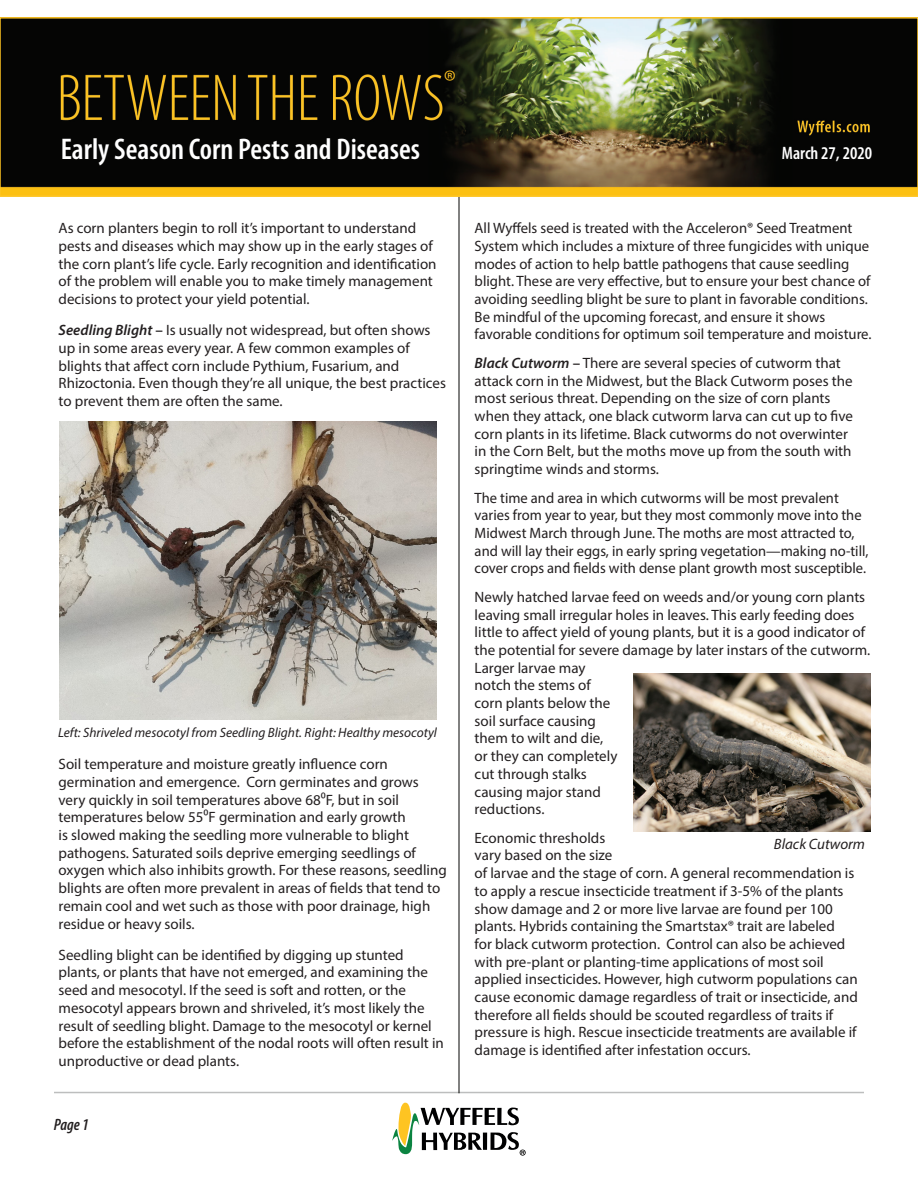
<style>
.page{position:relative;width:918px;height:1188px;background:#fff}
.page>*{position:absolute;margin:0;border:0;box-sizing:border-box;transform-origin:0 0}
.t1{font:300 condensed 33px "Myriad Pro";color:#fec422}
.t2{font:600 condensed 30px "Myriad Pro";color:#fff}
.t3{font:600 condensed 18px "Myriad Pro";color:#fff}
.t4{font:italic 600 condensed 16.5px "Myriad Pro";color:#231f20}
.t5{font:15px/17.7px "Myriad Pro";color:#231f20}
.t6{font:italic 15px "Myriad Pro";color:#231f20}
.t7{font:italic 13.5px "Myriad Pro";color:#231f20}
.s1{font-weight:600;font-style:italic}
.s2{font-weight:600}
</style>
<div class="page">
<svg style="left:392px;top:1103px;width:134px;height:53px"></svg>
<hr style="left:54px;top:1092px;width:810px;height:1px;background:#bdbebe">
<hr style="left:459px;top:197px;width:1px;height:896px;background:#040503">
<img style="left:3px;top:20px;width:912px;height:174px">
<div style="left:0;top:17px;width:918px;height:180px;border:2px solid #fec422"></div>
<img style="left:633px;top:674px;width:237px;height:158px">
<img style="left:59px;top:421px;width:378px;height:299px">
<h1 class="t1" style="left:444px;top:62px;width:14px">®</h1>
<p class="t2" style="left:61px;top:131px;width:361px">Early Season Corn Pests and Diseases</p>
<p class="t3" style="left:782px;top:142px;width:92px">March 27, 2020</p>
<p class="t5" style="left:59px;top:219px;width:380px">As corn planters begin to roll it’s important to understand pests and diseases which may show up in the early stages of the corn plant’s life cycle. Early recognition and identification of the problem will enable you to make timely management decisions to protect your yield potential.</p>
<p class="t5" style="left:59px;top:321px;width:389px"><span class="s1">Seedling Blight</span> <span class="s2">–</span> Is usually not widespread, but often shows up in some areas every year. A few common examples of blights that affect corn include Pythium, Fusarium, and Rhizoctonia. Even though they’re all unique, the best practices to prevent them are often the same.</p>
<p class="t7" style="left:58px;top:724px;width:380px">Left: Shriveled mesocotyl from Seedling Blight. Right: Healthy mesocotyl</p>
<p class="t5" style="left:59px;top:755px;width:390px">Soil temperature and moisture greatly influence corn germination and emergence. Corn germinates and grows very quickly in soil temperatures above 68⁰F, but in soil temperatures below 55⁰F germination and early growth<br>is slowed making the seedling more vulnerable to blight pathogens. Saturated soils deprive emerging seedlings of oxygen which also inhibits growth. For these reasons, seedling blights are often more prevalent in areas of fields that tend to remain cool and wet such as those with poor drainage, high residue or heavy soils.</p>
<p class="t5" style="left:59px;top:946px;width:387px">Seedling blight can be identified by digging up stunted plants, or plants that have not emerged, and examining the seed and mesocotyl. If the seed is soft and rotten, or the mesocotyl appears brown and shriveled, it’s most likely the result of seedling blight. Damage to the mesocotyl or kernel before the establishment of the nodal roots will often result in unproductive or dead plants.</p>
<p class="t4" style="left:54px;top:1114px;width:37px">Page 1</p>
<p class="t5" style="left:475px;top:219px;width:398px">All Wyffels seed is treated with the Acceleron® Seed Treatment System which includes a mixture of three fungicides with unique modes of action to help battle pathogens that cause seedling blight. These are very effective, but to ensure your best chance of avoiding seedling blight be sure to plant in favorable conditions.<br>Be mindful of the upcoming forecast, and ensure it shows favorable conditions for optimum soil temperature and moisture.</p>
<p class="t5" style="left:475px;top:354px;width:380px"><span class="s1">Black Cutworm</span> <span class="s2">–</span> There are several species of cutworm that attack corn in the Midwest, but the Black Cutworm poses the most serious threat. Depending on the size of corn plants when they attack, one black cutworm larva can cut up to five corn plants in its lifetime. Black cutworms do not overwinter in the Corn Belt, but the moths move up from the south with springtime winds and storms.</p>
<p class="t5" style="left:475px;top:488px;width:395px">The time and area in which cutworms will be most prevalent varies from year to year, but they most commonly move into the Midwest March through June. The moths are most attracted to, and will lay their eggs, in early spring vegetation—making no-till, cover crops and fields with dense plant growth most susceptible.</p>
<p class="t5" style="left:475px;top:588px;width:397px">Newly hatched larvae feed on weeds and/or young corn plants leaving small irregular holes in leaves. This early feeding does little to affect yield of young plants, but it is a good indicator of the potential for severe damage by later instars of the cutworm.<br>Larger larvae may<br>notch the stems of<br>corn plants below the<br>soil surface causing<br>them to wilt and die,<br>or they can completely<br>cut through stalks<br>causing major stand<br>reductions.</p>
<p class="t5" style="left:475px;top:829px;width:385px">Economic thresholds<br>vary based on the size<br>of larvae and the stage of corn. A general recommendation is to apply a rescue insecticide treatment if 3-5% of the plants show damage and 2 or more live larvae are found per 100 plants. Hybrids containing the Smartstax® trait are labeled<br>for black cutworm protection. Control can also be achieved with pre-plant or planting-time applications of most soil applied insecticides. However, high cutworm populations can cause economic damage regardless of trait or insecticide, and therefore all fields should be scouted regardless of traits if pressure is high. Rescue insecticide treatments are available if damage is identified after infestation occurs.</p>
<p class="t6" style="left:774px;top:834px;width:93px">Black Cutworm</p>
</div>
